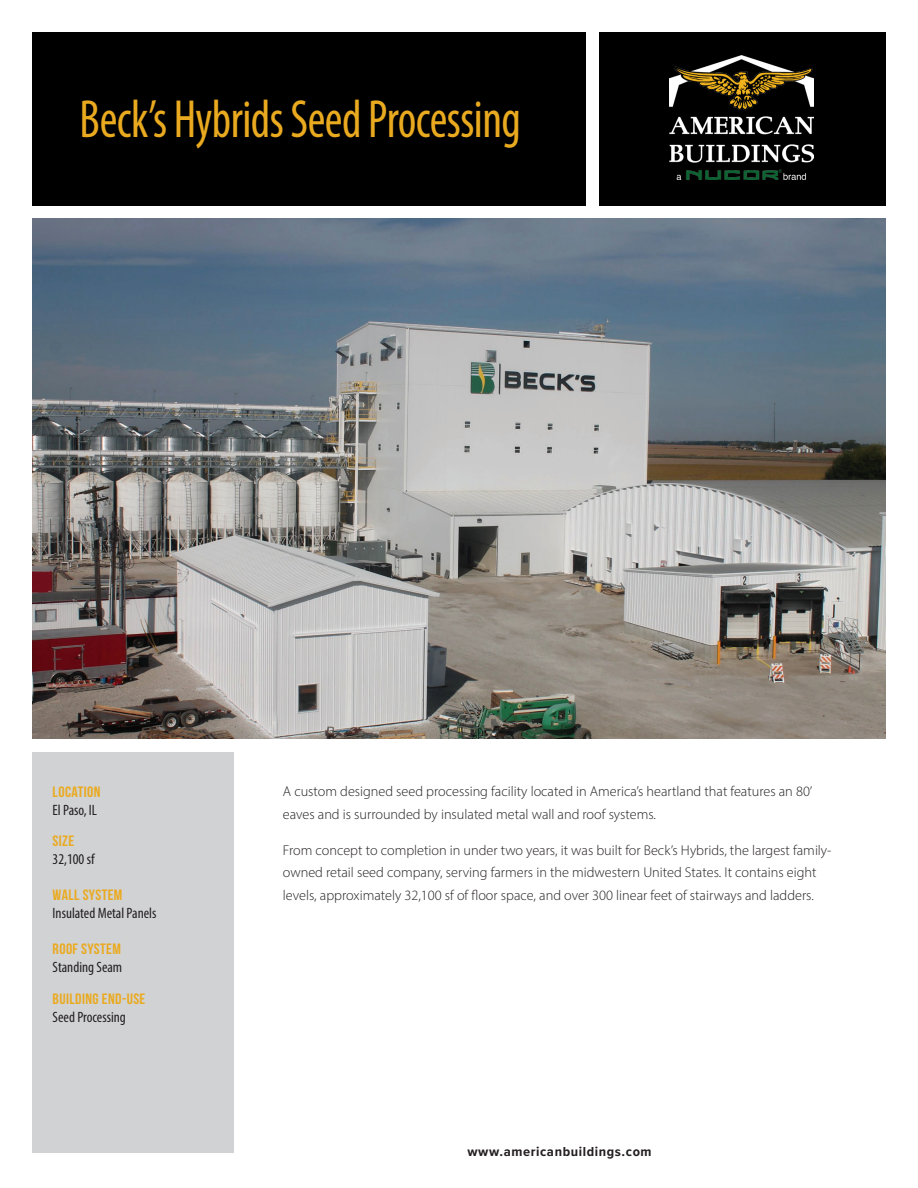
<style>
.page{position:relative;width:918px;height:1188px;background:#fff}
.page>*{position:absolute;margin:0;border:0;box-sizing:border-box;transform-origin:0 0}
.t1{font:condensed 54px "Myriad Pro";letter-spacing:-.01em;color:#eaaa20;scale:.9 1}
.t2{font:condensed 15px "Myriad Pro";color:#231f20}
.t3{font:15px "Bebas Neue";letter-spacing:.025em;color:#eaaa20;scale:1.05 1}
.t4{font:300 14.25px/22.5px "Myriad Pro";color:#231f20}
.t5{font:700 13.5px "Proxima Nova Cond";letter-spacing:.04em;color:#231f20;scale:1.1 1}
</style>
<div class="page">
<div style="left:32px;top:32px;width:554px;height:174px;background:#000"></div>
<div style="left:599px;top:32px;width:286px;height:174px;background:#000"></div>
<img style="left:669px;top:56px;width:145px;height:123px">
<div style="left:32px;top:752px;width:202px;height:401px;background:#d1d2d4"></div>
<img style="left:33px;top:219px;width:853px;height:520px">
<h1 class="t1" style="left:80px;top:87px;width:492px">Beck’s Hybrids Seed Processing</h1>
<p class="t3" style="left:53px;top:784px;width:47px">LOCATION</p>
<p class="t2" style="left:53px;top:801px;width:46px">El Paso, IL</p>
<p class="t3" style="left:53px;top:833px;width:22px">SIZE</p>
<p class="t2" style="left:53px;top:850px;width:43px">32,100 sf</p>
<p class="t3" style="left:53px;top:887px;width:68px">WALL SYSTEM</p>
<p class="t2" style="left:53px;top:904px;width:105px">Insulated Metal Panels</p>
<p class="t3" style="left:53px;top:941px;width:67px">ROOF SYSTEM</p>
<p class="t2" style="left:53px;top:958px;width:71px">Standing Seam</p>
<p class="t3" style="left:53px;top:991px;width:90px">BUILDING END-USE</p>
<p class="t2" style="left:53px;top:1008px;width:75px">Seed Processing</p>
<p class="t4" style="left:283px;top:780px;width:531px">A custom designed seed processing facility located in America’s heartland that features an 80’ eaves and is surrounded by insulated metal wall and roof systems.</p>
<p class="t4" style="left:283px;top:838px;width:550px">From concept to completion in under two years, it was built for Beck’s Hybrids, the largest family&shy;owned retail seed company, serving farmers in the midwestern United States. It contains eight levels, approximately 32,100 sf of floor space, and over 300 linear feet of stairways and ladders.</p>
<p class="t5" style="left:467px;top:1141px;width:169px">www.americanbuildings.com</p>
</div>
